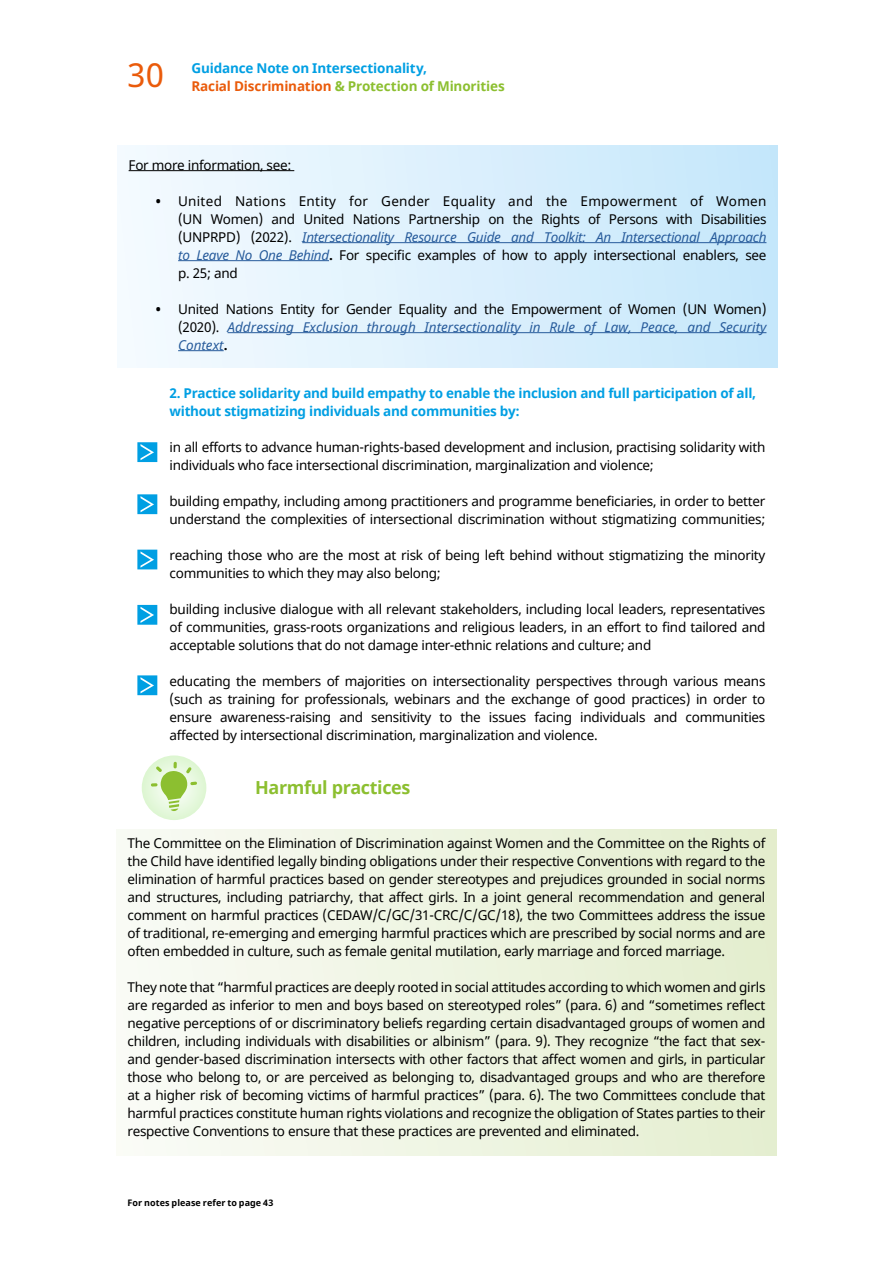
<style>
.page{position:relative;width:893px;height:1263px;background:#fff}
.page>*{position:absolute;margin:0;border:0;box-sizing:border-box;transform-origin:0 0}
.t1{font:33px "Noto Sans";color:#ea5b0b}
.t2{font:700 18px "Noto Sans";letter-spacing:-.02em;color:#8cbf30}
.t3{font:13.5px/18px "Noto Sans";letter-spacing:-.02em;color:#000;text-align:justify}
.t4{font:700 13.5px/18px "Noto Sans";letter-spacing:-.02em;color:#009fe3}
.t5{font:italic 13.5px/18px "Noto Sans";color:#275b9b;text-align:justify}
.t6{font:700 9px "Noto Sans";letter-spacing:.005em;color:#000}
.s1{color:#ea5b0b}
.s2{color:#8cbf30}
.s3{font-weight:700}
.s4{font-style:italic;color:#275b9b}
.s5{font-weight:700;font-style:normal;color:#000}
.s6{font-style:normal;color:#000}
</style>
<div class="page">
<div style="left:117px;top:145px;width:661px;height:223px;background:linear-gradient(to right,#f4fafe,#c4e6fa)"></div>
<hr style="left:129px;top:170px;width:165px;height:1px;background:#000">
<hr style="left:302px;top:242px;width:464px;height:1px;background:#275b9b">
<hr style="left:178px;top:260px;width:151px;height:1px;background:#275b9b">
<hr style="left:228px;top:332px;width:538px;height:1px;background:#275b9b">
<hr style="left:178px;top:350px;width:46px;height:1px;background:#275b9b">
<div style="left:116px;top:829px;width:661px;height:326px;background:linear-gradient(to right,#fafbf6,#e4eece)"></div>
<div style="left:142px;top:755px;width:64px;height:65px;background:#e0f6d6;border-radius:50%"></div>
<svg style="left:151px;top:762px;width:46px;height:49px"></svg>
<svg style="left:137px;top:442px;width:20px;height:20px"></svg>
<svg style="left:137px;top:494px;width:20px;height:20px"></svg>
<svg style="left:137px;top:550px;width:20px;height:19px"></svg>
<svg style="left:137px;top:605px;width:20px;height:20px"></svg>
<svg style="left:137px;top:675px;width:20px;height:20px"></svg>
<h1 class="t1" style="left:128px;top:53px;width:38px">30</h1>
<p class="t4" style="left:191px;top:60px;width:315px">Guidance Note on Intersectionality,<br><span class="s1">Racial Discrimination</span> <span class="s2">&amp; Protection of Minorities</span></p>
<p class="t3" style="left:129px;top:156px;width:164px">For more information, see:</p>
<p class="t3" style="left:178px;top:192px;width:590px;text-indent:-22px"><span class="s3">•</span> United Nations Entity for Gender Equality and the Empowerment of Women (UN Women) and United Nations Partnership on the Rights of Persons with Disabilities (UNPRPD) (2022). <span class="s4">Intersectionality Resource Guide and Toolkit: An Intersectional Approach to Leave No One Behind</span><span class="s3">.</span> For specific examples of how to apply intersectional enablers, see p. 25; and</p>
<p class="t5" style="left:178px;top:299px;width:590px;text-indent:-22px"><span class="s5">•</span> <span class="s6">United Nations Entity for Gender Equality and the Empowerment of Women (UN Women) (2020).</span> Addressing Exclusion through Intersectionality in Rule of Law, Peace, and Security Context<span class="s5">.</span></p>
<p class="t4" style="left:170px;top:385px;width:588px">2. Practice solidarity and build empathy to enable the inclusion and full participation of all, without stigmatizing individuals and communities by:</p>
<p class="t3" style="left:170px;top:439px;width:597px">in all efforts to advance human-rights-based development and inclusion, practising solidarity with individuals who face intersectional discrimination, marginalization and violence;</p>
<p class="t3" style="left:170px;top:493px;width:597px">building empathy, including among practitioners and programme beneficiaries, in order to better understand the complexities of intersectional discrimination without stigmatizing communities;</p>
<p class="t3" style="left:170px;top:547px;width:597px">reaching those who are the most at risk of being left behind without stigmatizing the minority communities to which they may also belong;</p>
<p class="t3" style="left:170px;top:601px;width:597px">building inclusive dialogue with all relevant stakeholders, including local leaders, representatives of communities, grass-roots organizations and religious leaders, in an effort to find tailored and acceptable solutions that do not damage inter-ethnic relations and culture; and</p>
<p class="t3" style="left:170px;top:673px;width:597px">educating the members of majorities on intersectionality perspectives through various means (such as training for professionals, webinars and the exchange of good practices) in order to ensure awareness-raising and sensitivity to the issues facing individuals and communities affected by intersectional discrimination, marginalization and violence.</p>
<h2 class="t2" style="left:255px;top:775px;width:157px">Harmful practices</h2>
<p class="t3" style="left:128px;top:835px;width:639px">The Committee on the Elimination of Discrimination against Women and the Committee on the Rights of the Child have identified legally binding obligations under their respective Conventions with regard to the elimination of harmful practices based on gender stereotypes and prejudices grounded in social norms and structures, including patriarchy, that affect girls. In a joint general recommendation and general comment on harmful practices (CEDAW/C/GC/31-CRC/C/GC/18), the two Committees address the issue of traditional, re-emerging and emerging harmful practices which are prescribed by social norms and are often embedded in culture, such as female genital mutilation, early marriage and forced marriage.</p>
<p class="t3" style="left:128px;top:979px;width:639px">They note that “harmful practices are deeply rooted in social attitudes according to which women and girls are regarded as inferior to men and boys based on stereotyped roles” (para. 6) and “sometimes reflect negative perceptions of or discriminatory beliefs regarding certain disadvantaged groups of women and children, including individuals with disabilities or albinism” (para. 9). They recognize “the fact that sex&shy;and gender-based discrimination intersects with other factors that affect women and girls, in particular those who belong to, or are perceived as belonging to, disadvantaged groups and who are therefore at a higher risk of becoming victims of harmful practices” (para. 6). The two Committees conclude that harmful practices constitute human rights violations and recognize the obligation of States parties to their respective Conventions to ensure that these practices are prevented and eliminated.</p>
<p class="t6" style="left:128px;top:1197px;width:147px">For notes please refer to page 43</p>
</div>
